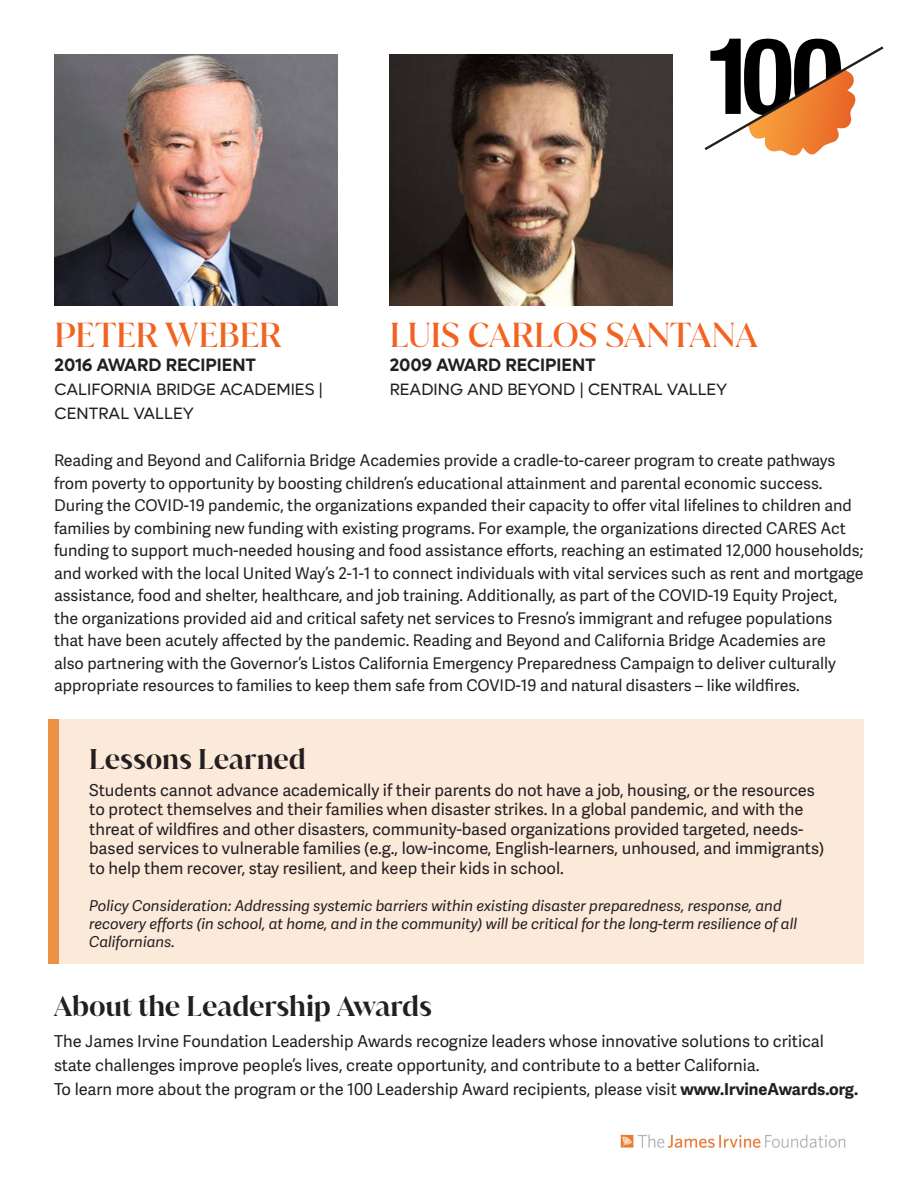
<style>
.page{position:relative;width:918px;height:1188px;background:#fff}
.page>*{position:absolute;margin:0;border:0;box-sizing:border-box;transform-origin:0 0}
.t1{font:500 33.3px "Juana";letter-spacing:-.01em;color:#f26322}
.t2{font:600 27.3px "Juana Alt";letter-spacing:-.005em;color:#231f20}
.t3{font:600 18px "Lufga";color:#231f20}
.t4{font:16.5px/19.5px "Adelle Sans";color:#231f20}
.t5{font:16.5px/24px "Lufga";color:#231f20}
.t6{font:16.2px/22.5px "Adelle Sans";color:#231f20}
.t7{font:italic 15px/18px "Adelle Sans";color:#231f20}
.s1{font-weight:700}
</style>
<div class="page">
<img style="left:620px;top:1134px;width:226px;height:14px">
<img style="left:55px;top:54px;width:283px;height:252px">
<img style="left:390px;top:54px;width:283px;height:252px">
<div style="left:59px;top:719px;width:805px;height:244px;background:#fbe9da"></div>
<div style="left:49px;top:719px;width:10px;height:244px;background:#ec9245"></div>
<svg style="left:705px;top:39px;width:178px;height:117px"></svg>
<p class="t1" style="left:55px;top:313px;width:228px">PETER WEBER</p>
<p class="t3" style="left:55px;top:354px;width:203px">2016 AWARD RECIPIENT</p>
<p class="t5" style="left:55px;top:377px;width:270px">CALIFORNIA BRIDGE ACADEMIES |<br>CENTRAL VALLEY</p>
<p class="t1" style="left:390px;top:313px;width:369px">LUIS CARLOS SANTANA</p>
<p class="t3" style="left:390px;top:354px;width:208px">2009 AWARD RECIPIENT</p>
<p class="t5" style="left:390px;top:377px;width:339px">READING AND BEYOND | CENTRAL VALLEY</p>
<p class="t6" style="left:54px;top:449px;width:811px">Reading and Beyond and California Bridge Academies provide a cradle-to-career program to create pathways from poverty to opportunity by boosting children’s educational attainment and parental economic success.<br>During the COVID-19 pandemic, the organizations expanded their capacity to offer vital lifelines to children and families by combining new funding with existing programs. For example, the organizations directed CARES Act funding to support much-needed housing and food assistance efforts, reaching an estimated 12,000 households; and worked with the local United Way’s 2-1-1 to connect individuals with vital services such as rent and mortgage assistance, food and shelter, healthcare, and job training. Additionally, as part of the COVID-19 Equity Project, the organizations provided aid and critical safety net services to Fresno’s immigrant and refugee populations that have been acutely affected by the pandemic. Reading and Beyond and California Bridge Academies are<br>also partnering with the Governor’s Listos California Emergency Preparedness Campaign to deliver culturally appropriate resources to families to keep them safe from COVID-19 and natural disasters – like wildfires.</p>
<p class="t2" style="left:89px;top:741px;width:218px">Lessons Learned</p>
<p class="t4" style="left:89px;top:780px;width:737px">Students cannot advance academically if their parents do not have a job, housing, or the resources to protect themselves and their families when disaster strikes. In a global pandemic, and with the threat of wildfires and other disasters, community-based organizations provided targeted, needs&shy;based services to vulnerable families (e.g., low-income, English-learners, unhoused, and immigrants) to help them recover, stay resilient, and keep their kids in school.</p>
<p class="t7" style="left:89px;top:896px;width:709px">Policy Consideration: Addressing systemic barriers within existing disaster preparedness, response, and recovery efforts (in school, at home, and in the community) will be critical for the long-term resilience of all<br>Californians.</p>
<p class="t2" style="left:54px;top:988px;width:379px">About the Leadership Awards</p>
<p class="t4" style="left:54px;top:1029px;width:806px;line-height:24px">The James Irvine Foundation Leadership Awards recognize leaders whose innovative solutions to critical state challenges improve people’s lives, create opportunity, and contribute to a better California.<br>To learn more about the program or the 100 Leadership Award recipients, please visit <span class="s1">www.IrvineAwards.org.</span></p>
</div>
